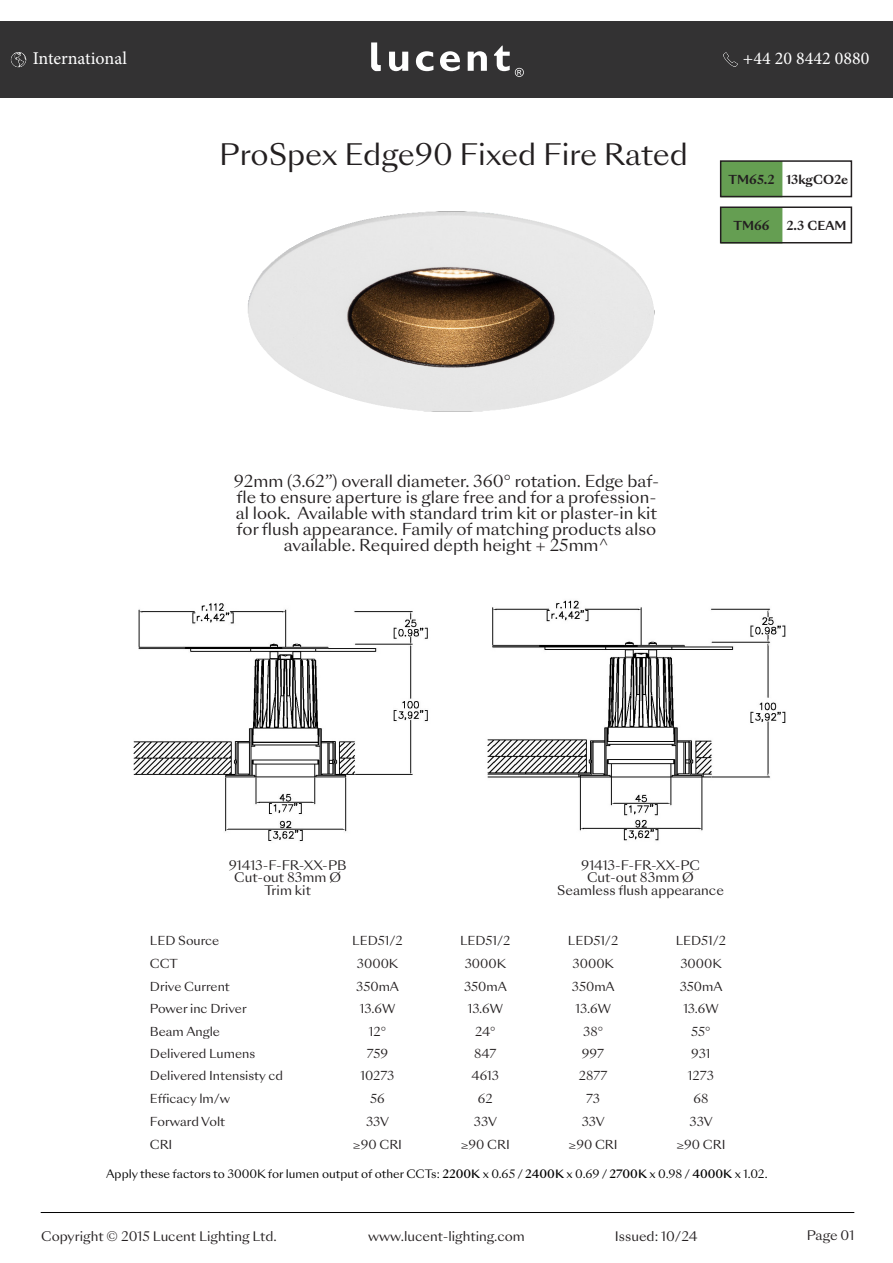
<style>
.page{position:relative;width:893px;height:1263px;background:#fff}
.page>*{position:absolute;margin:0;border:0;box-sizing:border-box;transform-origin:0 0}
.t1{font:28.65px "Sang Bleu Sunrise";color:#231f20}
.t2{font:18px "Minion Pro";color:#fff}
.bullet_points{font:15.9px/15.9px "Sang Bleu Sunrise";color:#231f20;text-align:center}
.bullet_point{font:12.75px "Sang Bleu Sunrise";color:#231f20}
.t3{font:12px "Sang Bleu Sunrise";color:#231f20}
.t4{font:700 12px "Sang Bleu Sunrise";color:#231f20}
.bullet_point-2{font:11.1px "Sang Bleu Sunrise";color:#000}
.s1{font-weight:500}
</style>
<div class="page">
<div style="left:0;top:21px;width:893px;height:77px;background:#333233"></div>
<img style="left:248px;top:211px;width:407px;height:201px">
<img style="left:133px;top:603px;width:295px;height:238px">
<hr style="left:41px;top:1212px;width:813px;height:1px;background:#000">
<svg style="left:389px;top:52px;width:19px;height:19px"></svg>
<svg style="left:416px;top:51px;width:17px;height:20px"></svg>
<svg style="left:440px;top:51px;width:20px;height:20px"></svg>
<svg style="left:468px;top:51px;width:19px;height:20px"></svg>
<svg style="left:371px;top:42px;width:10px;height:29px"></svg>
<svg style="left:494px;top:46px;width:30px;height:31px"></svg>
<img style="left:487px;top:600px;width:299px;height:241px">
<div style="left:721px;top:161px;width:61px;height:36px;background:#659e52"></div>
<div style="left:720px;top:160px;width:132px;height:37px;border:2px solid #231f20"></div>
<div style="left:721px;top:207px;width:61px;height:36px;background:#659e52"></div>
<div style="left:720px;top:206px;width:132px;height:37px;border:2px solid #231f20"></div>
<img style="left:11px;top:52px;width:15px;height:15px">
<img style="left:723px;top:52px;width:15px;height:15px">
<p class="t2" style="left:33px;top:47px;width:96px">International</p>
<p class="t2" style="left:743px;top:47px;width:128px">+44 20 8442 0880</p>
<p class="t1" style="left:219px;top:135px;width:470px">ProSpex Edge90 Fixed Fire Rated</p>
<p class="t4" style="left:728px;top:171px;width:48px">TM65.2</p>
<p class="t4" style="left:786px;top:171px;width:63px">13kgCO2e</p>
<p class="t4" style="left:733px;top:217px;width:38px">TM66</p>
<p class="t4" style="left:786px;top:217px;width:62px">2.3 CEAM</p>
<p class="bullet_points" style="left:234px;top:474px;width:427px">92mm (3.62”) overall diameter. 360° rotation. Edge baf&shy;fle to ensure aperture is glare free and for a profession&shy;al look. Available with standard trim kit or plaster-in kit for flush appearance. Family of matching products also available. Required depth height + 25mm^</p>
<p class="bullet_point" style="left:229px;top:856px;width:119px">91413-F-FR-XX-PB</p>
<p class="bullet_point" style="left:234px;top:869px;width:108px">Cut-out 83mm Ø</p>
<p class="bullet_point" style="left:264px;top:881px;width:48px">Trim kit</p>
<p class="bullet_point" style="left:581px;top:856px;width:120px">91413-F-FR-XX-PC</p>
<p class="bullet_point" style="left:587px;top:869px;width:108px">Cut-out 83mm Ø</p>
<p class="bullet_point" style="left:557px;top:881px;width:168px">Seamless flush appearance</p>
<p class="t3" style="left:150px;top:932px;width:71px">LED Source</p>
<p class="t3" style="left:352px;top:932px;width:52px">LED51/2</p>
<p class="t3" style="left:460px;top:932px;width:52px">LED51/2</p>
<p class="t3" style="left:568px;top:932px;width:52px">LED51/2</p>
<p class="t3" style="left:676px;top:932px;width:52px">LED51/2</p>
<p class="t3" style="left:150px;top:956px;width:30px">CCT</p>
<p class="t3" style="left:357px;top:956px;width:43px">3000K</p>
<p class="t3" style="left:465px;top:956px;width:43px">3000K</p>
<p class="t3" style="left:573px;top:956px;width:43px">3000K</p>
<p class="t3" style="left:680px;top:956px;width:43px">3000K</p>
<p class="t3" style="left:150px;top:978px;width:81px">Drive Current</p>
<p class="t3" style="left:356px;top:978px;width:44px">350mA</p>
<p class="t3" style="left:464px;top:978px;width:44px">350mA</p>
<p class="t3" style="left:572px;top:978px;width:44px">350mA</p>
<p class="t3" style="left:680px;top:978px;width:44px">350mA</p>
<p class="t3" style="left:150px;top:1000px;width:98px">Power inc Driver</p>
<p class="t3" style="left:360px;top:1000px;width:37px">13.6W</p>
<p class="t3" style="left:468px;top:1000px;width:37px">13.6W</p>
<p class="t3" style="left:576px;top:1000px;width:37px">13.6W</p>
<p class="t3" style="left:683px;top:1000px;width:37px">13.6W</p>
<p class="t3" style="left:150px;top:1023px;width:72px">Beam Angle</p>
<p class="t3" style="left:369px;top:1023px;width:19px">12°</p>
<p class="t3" style="left:475px;top:1023px;width:22px">24°</p>
<p class="t3" style="left:583px;top:1023px;width:21px">38°</p>
<p class="t3" style="left:691px;top:1023px;width:21px">55°</p>
<p class="t3" style="left:150px;top:1045px;width:107px">Delivered Lumens</p>
<p class="t3" style="left:367px;top:1045px;width:23px">759</p>
<p class="t3" style="left:474px;top:1045px;width:24px">847</p>
<p class="t3" style="left:582px;top:1045px;width:24px">997</p>
<p class="t3" style="left:691px;top:1045px;width:21px">931</p>
<p class="t3" style="left:150px;top:1067px;width:135px">Delivered Intensisty cd</p>
<p class="t3" style="left:360px;top:1067px;width:36px">10273</p>
<p class="t3" style="left:471px;top:1067px;width:29px">4613</p>
<p class="t3" style="left:579px;top:1067px;width:30px">2877</p>
<p class="t3" style="left:688px;top:1067px;width:27px">1273</p>
<p class="t3" style="left:150px;top:1090px;width:82px">Efficacy lm/w</p>
<p class="t3" style="left:370px;top:1090px;width:16px">56</p>
<p class="t3" style="left:478px;top:1090px;width:16px">62</p>
<p class="t3" style="left:586px;top:1090px;width:16px">73</p>
<p class="t3" style="left:693px;top:1090px;width:16px">68</p>
<p class="t3" style="left:150px;top:1114px;width:77px">Forward Volt</p>
<p class="t3" style="left:366px;top:1114px;width:25px">33V</p>
<p class="t3" style="left:474px;top:1114px;width:25px">33V</p>
<p class="t3" style="left:582px;top:1114px;width:25px">33V</p>
<p class="t3" style="left:689px;top:1114px;width:25px">33V</p>
<p class="t3" style="left:150px;top:1136px;width:24px">CRI</p>
<p class="t3" style="left:353px;top:1136px;width:51px">≥90 CRI</p>
<p class="t3" style="left:461px;top:1136px;width:51px">≥90 CRI</p>
<p class="t3" style="left:568px;top:1136px;width:51px">≥90 CRI</p>
<p class="t3" style="left:676px;top:1136px;width:51px">≥90 CRI</p>
<p class="bullet_point-2" style="left:106px;top:1166px;width:663px">Apply these factors to 3000K for lumen output of other CCTs: <span class="s1">2200K</span> x 0.65 / <span class="s1">2400K</span> x 0.69 / <span class="s1">2700K</span> x 0.98 / <span class="s1">4000K</span> x 1.02.</p>
<p class="bullet_point" style="left:41px;top:1227px;width:237px">Copyright © 2015 Lucent Lighting Ltd.</p>
<p class="bullet_point" style="left:807px;top:1227px;width:49px">Page 01</p>
<p class="bullet_point" style="left:615px;top:1227px;width:84px">Issued: 10/24</p>
<p class="bullet_point" style="left:368px;top:1227px;width:158px">www.lucent-lighting.com</p>
</div>
